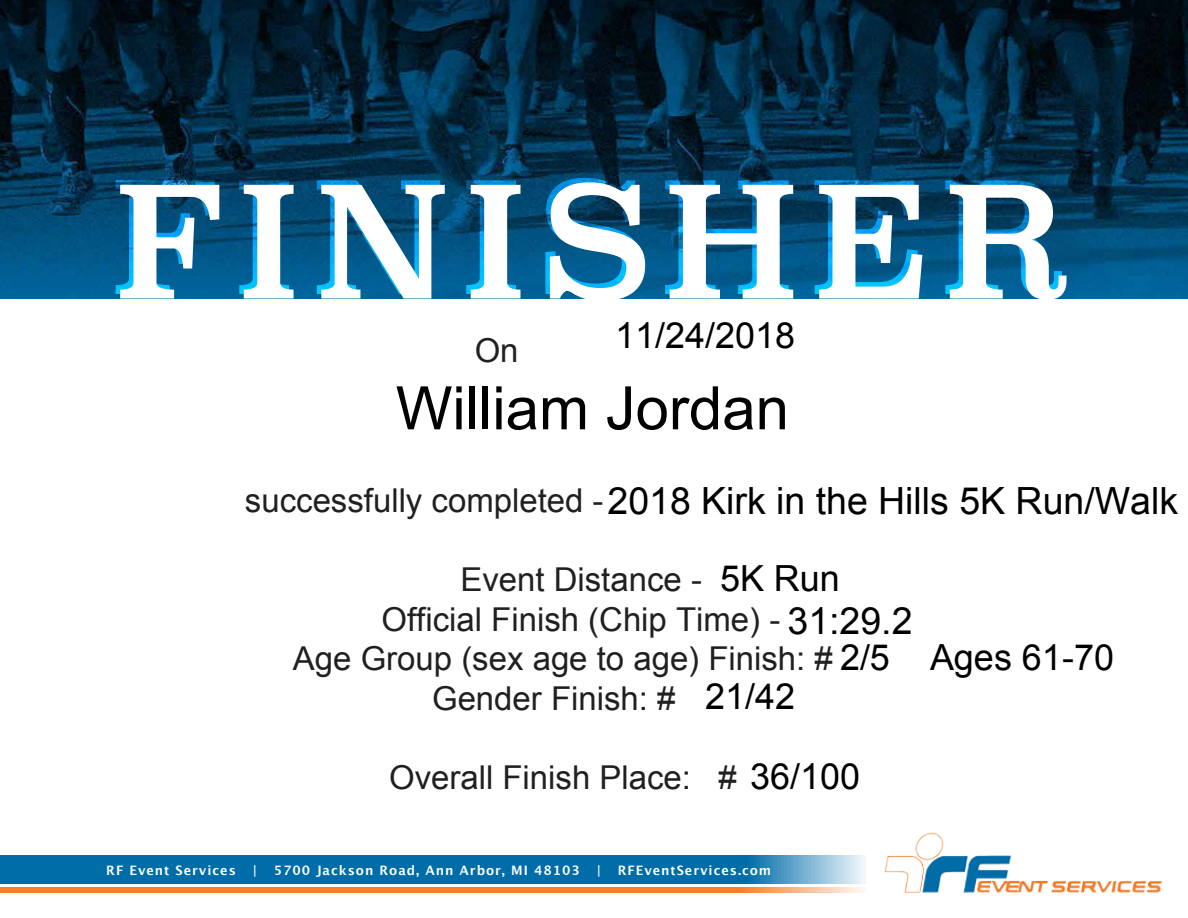
<style>
.page{position:relative;width:1188px;height:918px;background:#fff}
.page>*{position:absolute;margin:0;border:0;box-sizing:border-box;transform-origin:0 0}
.t1{font:153px "Superclarendon";letter-spacing:.1em;color:#fff}
.t2{font:60px "Arial";color:#000}
.t3{font:37.5px "Arial";color:#000}
.t4{font:36px "Arial";color:#000}
.t5{font:32.85px "Arial";color:#221f20}
.t6{font:700 13.05px "Lucida Grande";letter-spacing:.075em;color:#fff}
.s1{font-size:36px;color:#000}
</style>
<div class="page">
<img style="left:0;top:0;width:1188px;height:298px">
<img style="left:884px;top:832px;width:278px;height:61px">
<svg style="left:0;top:856px;width:865px;height:27px;background:#1076ae"></svg>
<svg style="left:0;top:887px;width:865px;height:5px;background:#f48739"></svg>
<h1 class="t1" style="left:110px;top:135px;width:957px">FINISHER</h1>
<p class="t5" style="left:475px;top:328px;width:45px">On</p>
<p class="t4" style="left:615px;top:315px;width:182px">11/24/2018</p>
<h2 class="t2" style="left:396px;top:375px;width:395px">William Jordan</h2>
<p class="t3" style="left:608px;top:480px;width:572px">2018 Kirk in the Hills 5K Run/Walk</p>
<p class="t5" style="left:245px;top:479px;width:360px">successfully completed -</p>
<p class="t4" style="left:720px;top:558px;width:121px">5K Run</p>
<p class="t5" style="left:460px;top:558px;width:243px">Event Distance -</p>
<p class="t5" style="left:382px;top:598px;width:400px">Official Finish (Chip Time) -</p>
<p class="t5" style="left:293px;top:637px;width:599px">Age Group (sex age to age) Finish: # <span class="s1">2/5</span></p>
<p class="t5" style="left:432px;top:677px;width:245px">Gender Finish: #</p>
<p class="t3" style="left:788px;top:600px;width:127px">31:29.2</p>
<p class="t4" style="left:705px;top:677px;width:92px">21/42</p>
<p class="t4" style="left:930px;top:638px;width:186px">Ages 61-70</p>
<p class="t5" style="left:389px;top:756px;width:472px">Overall Finish Place: # <span class="s1">36/100</span></p>
<p class="t6" style="left:106px;top:860px;width:131px">RF Event Services</p>
<p class="t6" style="left:252px;top:860px;width:6px">|</p>
<p class="t6" style="left:274px;top:860px;width:308px">5700 Jackson Road, Ann Arbor, MI 48103</p>
<p class="t6" style="left:596px;top:860px;width:6px">|</p>
<p class="t6" style="left:618px;top:860px;width:155px">RFEventServices.com</p>
</div>
